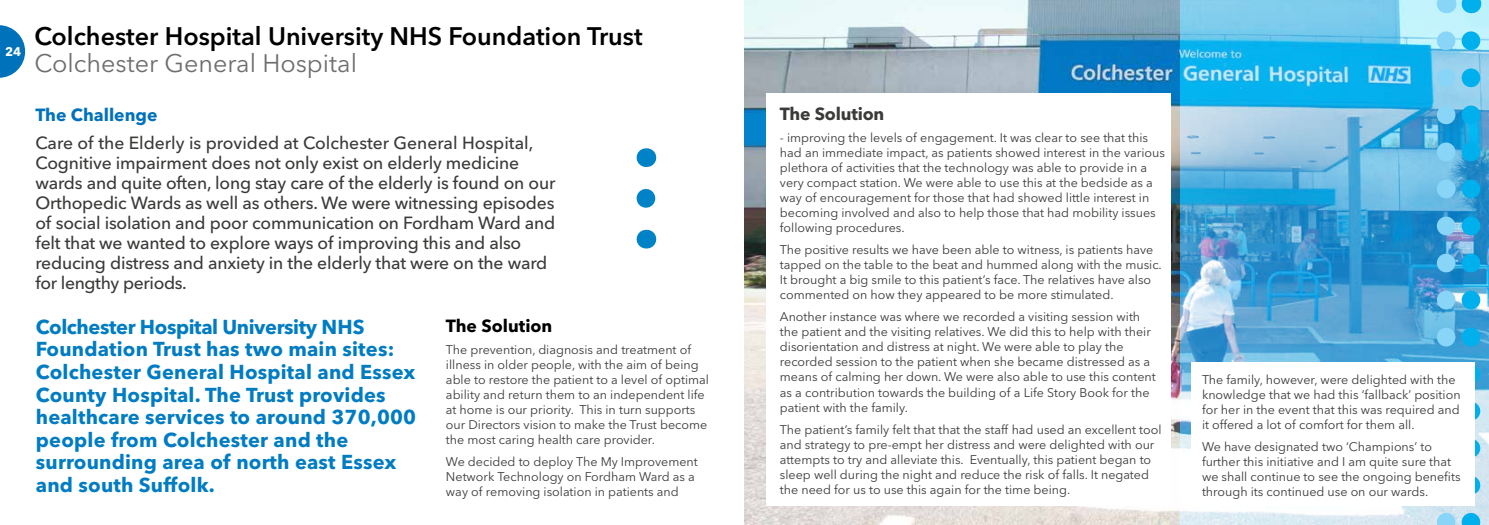
<style>
.page{position:relative;width:1489px;height:525px;background:#fff}
.page>*{position:absolute;margin:0;border:0;box-sizing:border-box;transform-origin:0 0}
.t1{font:600 25.12px "Avenir Next LT Pro";color:#000}
.t2{font:25.12px "Avenir Next LT Pro";color:#6e6e6e}
.t3{font:700 20px/22.5px "Avenir Next LT Pro";letter-spacing:.01em;color:#007cc3}
.t4{font:500 17.5px/20px "Avenir Next LT Pro";letter-spacing:-.01em;color:#3a3a39}
.t5{font:700 17.5px "Avenir Next LT Pro";color:#0071bb}
.t6{font:700 17.5px "Avenir Next LT Pro";color:#000}
.t7{font:700 17.5px "Avenir Next LT Pro";letter-spacing:-.01em;color:#3a3a39}
.t8{font:12.5px/15px "Avenir Next LT Pro";color:#3a3a39}
.t9{font:700 12.5px "Avenir Next LT Pro";color:#fff}
</style>
<div class="page">
<img style="left:744px;top:0;width:435px;height:524px">
<svg style="left:1488px;top:0;width:1px;height:13px"></svg>
<svg style="left:1488px;top:41px;width:1px;height:484px"></svg>
<svg style="left:1179px;top:0;width:309px;height:524px;background:#5eb5e0"></svg>
<div style="left:766px;top:93px;width:404px;height:412px;background:#fff"></div>
<svg style="left:0;top:25px;width:25px;height:53px"></svg>
<svg style="left:636px;top:189px;width:19px;height:9px"></svg>
<svg style="left:646px;top:230px;width:1px;height:18px"></svg>
<svg style="left:646px;top:148px;width:1px;height:19px"></svg>
<div style="left:1191px;top:361px;width:283px;height:144px;background:#fff"></div>
<p class="t9" style="left:5px;top:44px;width:18px">24</p>
<h1 class="t1" style="left:34px;top:21px;width:609px">Colchester Hospital University NHS Foundation Trust</h1>
<h1 class="t2" style="left:34px;top:48px;width:324px">Colchester General Hospital</h1>
<h3 class="t5" style="left:35px;top:104px;width:123px">The Challenge</h3>
<p class="t4" style="left:35px;top:132px;width:521px">Care of the Elderly is provided at Colchester General Hospital, Cognitive impairment does not only exist on elderly medicine wards and quite often, long stay care of the elderly is found on our Orthopedic Wards as well as others. We were witnessing episodes of social isolation and poor communication on Fordham Ward and felt that we wanted to explore ways of improving this and also reducing distress and anxiety in the elderly that were on the ward for lengthy periods.</p>
<p class="t3" style="left:36px;top:315px;width:382px">Colchester Hospital University NHS Foundation Trust has two main sites:<br>Colchester General Hospital and Essex County Hospital. The Trust provides healthcare services to around 370,000 people from Colchester and the surrounding area of north east Essex and south Suffolk.</p>
<h3 class="t6" style="left:446px;top:315px;width:108px">The Solution</h3>
<p class="t8" style="left:446px;top:342px;width:264px">The prevention, diagnosis and treatment of illness in older people, with the aim of being able to restore the patient to a level of optimal ability and return them to an independent life at home is our priority. This in turn supports our Directors vision to make the Trust become the most caring health care provider.</p>
<p class="t8" style="left:446px;top:454px;width:253px">We decided to deploy The My Improvement<br>Network Technology on Fordham Ward as a way of removing isolation in patients and</p>
<h3 class="t7" style="left:780px;top:103px;width:106px">The Solution</h3>
<p class="t8" style="left:780px;top:130px;width:386px">- improving the levels of engagement. It was clear to see that this had an immediate impact, as patients showed interest in the various plethora of activities that the technology was able to provide in a very compact station. We were able to use this at the bedside as a way of encouragement for those that had showed little interest in becoming involved and also to help those that had mobility issues following procedures.</p>
<p class="t8" style="left:780px;top:242px;width:383px">The positive results we have been able to witness, is patients have tapped on the table to the beat and hummed along with the music.<br>It brought a big smile to this patient’s face. The relatives have also commented on how they appeared to be more stimulated.</p>
<p class="t8" style="left:780px;top:309px;width:377px">Another instance was where we recorded a visiting session with the patient and the visiting relatives. We did this to help with their disorientation and distress at night. We were able to play the recorded session to the patient when she became distressed as a means of calming her down. We were also able to use this content as a contribution towards the building of a Life Story Book for the patient with the family.</p>
<p class="t8" style="left:780px;top:421px;width:383px">The patient’s family felt that that the staff had used an excellent tool and strategy to pre-empt her distress and were delighted with our attempts to try and alleviate this. Eventually, this patient began to sleep well during the night and reduce the risk of falls. It negated the need for us to use this again for the time being.</p>
<p class="t8" style="left:1201px;top:371px;width:260px">The family, however, were delighted with the knowledge that we had this ‘fallback’ position for her in the event that this was required and it offered a lot of comfort for them all.</p>
<p class="t8" style="left:1201px;top:438px;width:260px">We have designated two ‘Champions’ to further this initiative and I am quite sure that we shall continue to see the ongoing benefits through its continued use on our wards.</p>
</div>
